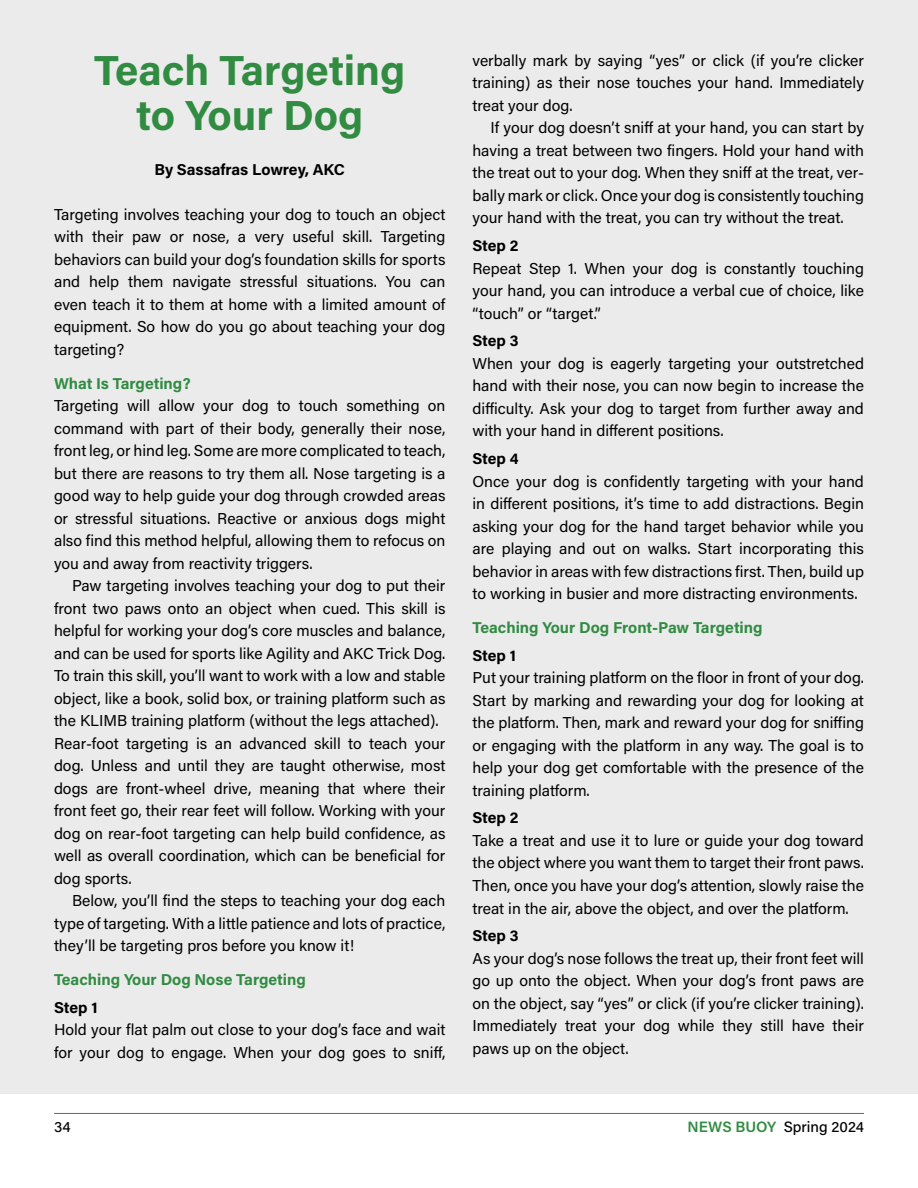
<style>
.page{position:relative;width:918px;height:1188px;background:#fff}
.page>*{position:absolute;margin:0;border:0;box-sizing:border-box;transform-origin:0 0}
.t1{font:700 42px/45px "Acumin Pro";color:#318c42;text-align:center}
.t2{font:15.75px/22.5px "Acumin Pro";color:#000;text-align:justify}
.t3{font:700 15.75px "Acumin Pro";color:#318c42}
.t4{font:700 15.75px "Acumin Pro";letter-spacing:-.01em;color:#000}
.t5{font:500 15px "Acumin Pro";color:#000}
.s1{font-weight:600;color:#318c42}
</style>
<div class="page">
<hr style="left:54px;top:1113px;width:810px;height:1px;background:#318c42">
<div style="left:0;top:0;width:918px;height:1094px;background:#ebebec"></div>
<h1 class="t1" style="left:94px;top:46px;width:313px">Teach Targeting to Your Dog</h1>
<p class="t4" style="left:154px;top:158px;width:192px">By Sassafras Lowrey, AKC</p>
<p class="t2" style="left:54px;top:202px;width:393px">Targeting involves teaching your dog to touch an object with their paw or nose, a very useful skill. Targeting behaviors can build your dog’s foundation skills for sports and help them navigate stressful situations. You can even teach it to them at home with a limited amount of equipment. So how do you go about teaching your dog targeting?</p>
<p class="t3" style="left:54px;top:372px;width:138px">What Is Targeting?</p>
<p class="t2" style="left:54px;top:394px;width:393px">Targeting will allow your dog to touch something on command with part of their body, generally their nose, front leg, or hind leg. Some are more complicated to teach, but there are reasons to try them all. Nose targeting is a good way to help guide your dog through crowded areas or stressful situations. Reactive or anxious dogs might also find this method helpful, allowing them to refocus on you and away from reactivity triggers.</p>
<p class="t2" style="left:54px;top:574px;width:393px;text-align:left;text-indent:18px">Paw targeting involves teaching your dog to put their front two paws onto an object when cued. This skill is helpful for working your dog’s core muscles and balance, and can be used for sports like Agility and AKC Trick Dog.<br>To train this skill, you’ll want to work with a low and stable object, like a book, solid box, or training platform such as the KLIMB training platform (without the legs attached).<br>Rear-foot targeting is an advanced skill to teach your dog. Unless and until they are taught otherwise, most dogs are front-wheel drive, meaning that where their front feet go, their rear feet will follow. Working with your dog on rear-foot targeting can help build confidence, as well as overall coordination, which can be beneficial for dog sports.</p>
<p class="t2" style="left:54px;top:889px;width:393px;text-indent:18px">Below, you’ll find the steps to teaching your dog each type of targeting. With a little patience and lots of practice, they’ll be targeting pros before you know it!</p>
<p class="t3" style="left:54px;top:968px;width:253px">Teaching Your Dog Nose Targeting</p>
<p class="t4" style="left:54px;top:996px;width:45px">Step 1</p>
<p class="t2" style="left:54px;top:1018px;width:393px">Hold your flat palm out close to your dog’s face and wait for your dog to engage. When your dog goes to sniff,</p>
<p class="t2" style="left:472px;top:48px;width:393px">verbally mark by saying “yes” or click (if you’re clicker training) as their nose touches your hand. Immediately treat your dog.</p>
<p class="t2" style="left:472px;top:116px;width:393px;text-indent:18px">If your dog doesn’t sniff at your hand, you can start by having a treat between two fingers. Hold your hand with the treat out to your dog. When they sniff at the treat, ver&shy;bally mark or click. Once your dog is consistently touching your hand with the treat, you can try without the treat.</p>
<p class="t4" style="left:472px;top:235px;width:48px">Step 2</p>
<p class="t2" style="left:472px;top:256px;width:393px">Repeat Step 1. When your dog is constantly touching your hand, you can introduce a verbal cue of choice, like “touch” or “target.”</p>
<p class="t4" style="left:472px;top:330px;width:48px">Step 3</p>
<p class="t2" style="left:472px;top:351px;width:393px">When your dog is eagerly targeting your outstretched hand with their nose, you can now begin to increase the difficulty. Ask your dog to target from further away and with your hand in different positions.</p>
<p class="t4" style="left:472px;top:448px;width:48px">Step 4</p>
<p class="t2" style="left:472px;top:469px;width:393px">Once your dog is confidently targeting with your hand in different positions, it’s time to add distractions. Begin asking your dog for the hand target behavior while you are playing and out on walks. Start incorporating this behavior in areas with few distractions first. Then, build up to working in busier and more distracting environments.</p>
<p class="t3" style="left:472px;top:616px;width:292px">Teaching Your Dog Front-Paw Targeting</p>
<p class="t4" style="left:472px;top:644px;width:45px">Step 1</p>
<p class="t2" style="left:472px;top:666px;width:393px">Put your training platform on the floor in front of your dog.<br>Start by marking and rewarding your dog for looking at the platform. Then, mark and reward your dog for sniffing or engaging with the platform in any way. The goal is to help your dog get comfortable with the presence of the training platform.</p>
<p class="t4" style="left:472px;top:807px;width:48px">Step 2</p>
<p class="t2" style="left:472px;top:829px;width:393px">Take a treat and use it to lure or guide your dog toward the object where you want them to target their front paws.<br>Then, once you have your dog’s attention, slowly raise the treat in the air, above the object, and over the platform.</p>
<p class="t4" style="left:472px;top:925px;width:48px">Step 3</p>
<p class="t2" style="left:472px;top:946px;width:393px">As your dog’s nose follows the treat up, their front feet will go up onto the object. When your dog’s front paws are on the object, say “yes” or click (if you’re clicker training).<br>Immediately treat your dog while they still have their paws up on the object.</p>
<p class="t5" style="left:54px;top:1116px;width:18px">34</p>
<p class="t5" style="left:687px;top:1116px;width:178px"><span class="s1">NEWS BUOY</span> Spring 2024</p>
</div>
